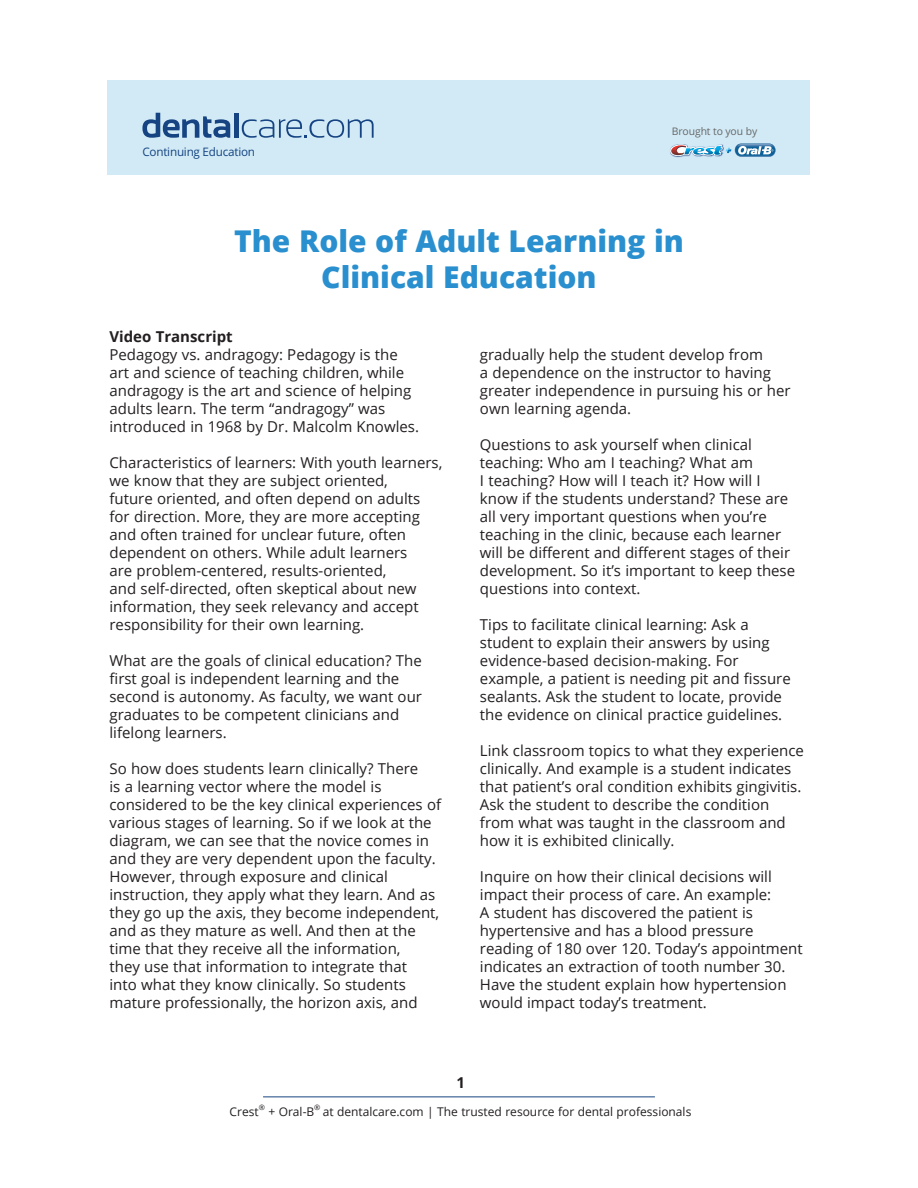
<style>
.page{position:relative;width:918px;height:1188px;background:#fff}
.page>*{position:absolute;margin:0;border:0;box-sizing:border-box;transform-origin:0 0}
.t1{font:800 30px "Open Sans";color:#298fce}
.Main_Body{font:15px/18px "Open Sans";color:#231f20}
.Main_Body-2{font:700 15px "Open Sans";color:#231f20}
.t2{font:12px "Open Sans";color:#231f20}
.t3{font:11.7px "Open Sans";letter-spacing:-.02em;color:#164482}
.t4{font:10.35px "Open Sans";letter-spacing:-.01em;color:#676766}
.t5{font:7.5px "Open Sans";color:#231f20}
</style>
<div class="page">
<hr style="left:263px;top:1096px;width:392px;height:1px;background:#164481">
<div style="left:107px;top:80px;width:703px;height:95px;background:#d1eaf6"></div>
<svg style="left:142px;top:113px;width:88px;height:25px"></svg>
<div style="left:234px;top:113px;width:5px;height:25px;background:#164482"></div>
<svg style="left:242px;top:119px;width:132px;height:19px"></svg>
<svg style="left:670px;top:144px;width:105px;height:13px"></svg>
<img style="left:671px;top:145px;width:45px;height:10px">
<p class="t3" style="left:142px;top:144px;width:114px">Continuing Education</p>
<p class="t4" style="left:672px;top:124px;width:87px">Brought to you by</p>
<p class="t1" style="left:234px;top:218px;width:451px">The Role of Adult Learning in</p>
<p class="t1" style="left:321px;top:254px;width:277px">Clinical Education</p>
<p class="Main_Body-2" style="left:110px;top:326px;width:125px">Video Transcript</p>
<p class="Main_Body" style="left:110px;top:345px;width:311px">Pedagogy vs. andragogy: Pedagogy is the art and science of teaching children, while andragogy is the art and science of helping adults learn. The term “andragogy” was introduced in 1968 by Dr. Malcolm Knowles.</p>
<p class="Main_Body" style="left:110px;top:453px;width:334px">Characteristics of learners: With youth learners, we know that they are subject oriented,<br>future oriented, and often depend on adults for direction. More, they are more accepting and often trained for unclear future, often dependent on others. While adult learners<br>are problem-centered, results-oriented,<br>and self-directed, often skeptical about new information, they seek relevancy and accept responsibility for their own learning.</p>
<p class="Main_Body" style="left:110px;top:651px;width:314px">What are the goals of clinical education? The first goal is independent learning and the second is autonomy. As faculty, we want our graduates to be competent clinicians and lifelong learners.</p>
<p class="Main_Body" style="left:110px;top:759px;width:333px">So how does students learn clinically? There<br>is a learning vector where the model is considered to be the key clinical experiences of various stages of learning. So if we look at the diagram, we can see that the novice comes in and they are very dependent upon the faculty.<br>However, through exposure and clinical instruction, they apply what they learn. And as they go up the axis, they become independent, and as they mature as well. And then at the time that they receive all the information,<br>they use that information to integrate that<br>into what they know clinically. So students mature professionally, the horizon axis, and</p>
<p class="Main_Body" style="left:480px;top:345px;width:312px">gradually help the student develop from<br>a dependence on the instructor to having greater independence in pursuing his or her own learning agenda.</p>
<p class="Main_Body" style="left:480px;top:435px;width:317px">Questions to ask yourself when clinical teaching: Who am I teaching? What am<br>I teaching? How will I teach it? How will I know if the students understand? These are all very important questions when you’re teaching in the clinic, because each learner will be different and different stages of their development. So it’s important to keep these questions into context.</p>
<p class="Main_Body" style="left:480px;top:615px;width:312px">Tips to facilitate clinical learning: Ask a student to explain their answers by using evidence-based decision-making. For example, a patient is needing pit and fissure sealants. Ask the student to locate, provide the evidence on clinical practice guidelines.</p>
<p class="Main_Body" style="left:480px;top:741px;width:326px">Link classroom topics to what they experience clinically. And example is a student indicates that patient’s oral condition exhibits gingivitis.<br>Ask the student to describe the condition from what was taught in the classroom and how it is exhibited clinically.</p>
<p class="Main_Body" style="left:480px;top:867px;width:324px">Inquire on how their clinical decisions will impact their process of care. An example:<br>A student has discovered the patient is hypertensive and has a blood pressure reading of 180 over 120. Today’s appointment indicates an extraction of tooth number 30.<br>Have the student explain how hypertension would impact today’s treatment.</p>
<p class="Main_Body-2" style="left:456px;top:1072px;width:10px">1</p>
<p class="t2" style="left:230px;top:1103px;width:31px">Crest</p>
<p class="t5" style="left:259px;top:1102px;width:8px">®</p>
<p class="t2" style="left:268px;top:1103px;width:47px">+ Oral-B</p>
<p class="t5" style="left:314px;top:1102px;width:8px">®</p>
<p class="t2" style="left:323px;top:1103px;width:370px">at dentalcare.com | The trusted resource for dental professionals</p>
</div>
